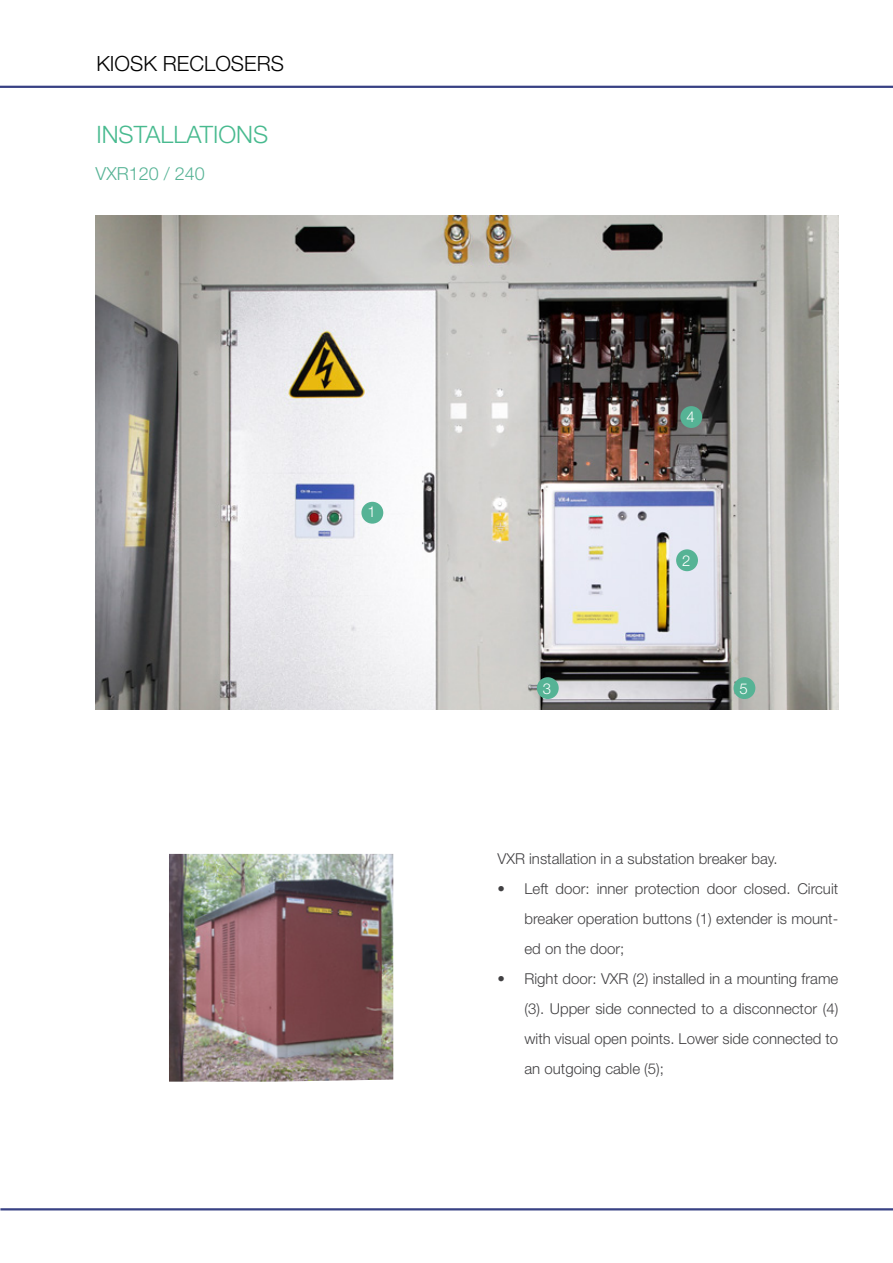
<style>
.page{position:relative;width:893px;height:1263px;background:#fff}
.page>*{position:absolute;margin:0;border:0;box-sizing:border-box;transform-origin:0 0}
.t1{font:300 24px "Helvetica Neue";color:#48ba8f}
.t2{font:300 21px "Helvetica Neue";color:#000}
.t3{font:300 18px "Helvetica Neue";color:#56b395}
.t4{font:300 15px/30px "Helvetica Neue";color:#414042;text-align:justify}
.t5{font:300 15px "Helvetica Neue";color:#fff}
</style>
<div class="page">
<img style="left:96px;top:216px;width:743px;height:494px">
<hr style="left:0;top:86px;width:893px;height:2px;background:#384184">
<hr style="left:0;top:1208px;width:893px;height:2px;background:#384184">
<div style="left:361px;top:502px;width:22px;height:22px;background:#56b395;border-radius:50%"></div>
<div style="left:676px;top:549px;width:22px;height:22px;background:#56b395;border-radius:50%"></div>
<div style="left:537px;top:677px;width:22px;height:22px;background:#56b395;border-radius:50%"></div>
<div style="left:733px;top:677px;width:22px;height:22px;background:#56b395;border-radius:50%"></div>
<div style="left:680px;top:406px;width:22px;height:22px;background:#56b395;border-radius:50%"></div>
<img style="left:169px;top:854px;width:224px;height:228px">
<h2 class="t2" style="left:96px;top:50px;width:189px">KIOSK RECLOSERS</h2>
<h1 class="t1" style="left:96px;top:120px;width:173px">INSTALLATIONS</h1>
<p class="t3" style="left:96px;top:163px;width:111px">VXR120 / 240</p>
<p class="t5" style="left:367px;top:502px;width:10px">1</p>
<p class="t5" style="left:686px;top:408px;width:10px">4</p>
<p class="t5" style="left:682px;top:551px;width:10px">2</p>
<p class="t5" style="left:543px;top:679px;width:10px">3</p>
<p class="t5" style="left:739px;top:679px;width:10px">5</p>
<p class="t4" style="left:497px;top:843px;width:282px">VXR installation in a substation breaker bay.</p>
<p class="t4" style="left:524px;top:873px;width:315px;text-indent:-27px">• Left door: inner protection door closed. Circuit breaker operation buttons (1) extender is mount&shy;ed on the door;</p>
<p class="t4" style="left:524px;top:963px;width:315px;text-indent:-27px">• Right door: VXR (2) installed in a mounting frame (3). Upper side connected to a disconnector (4) with visual open points. Lower side connected to an outgoing cable (5);</p>
</div>
